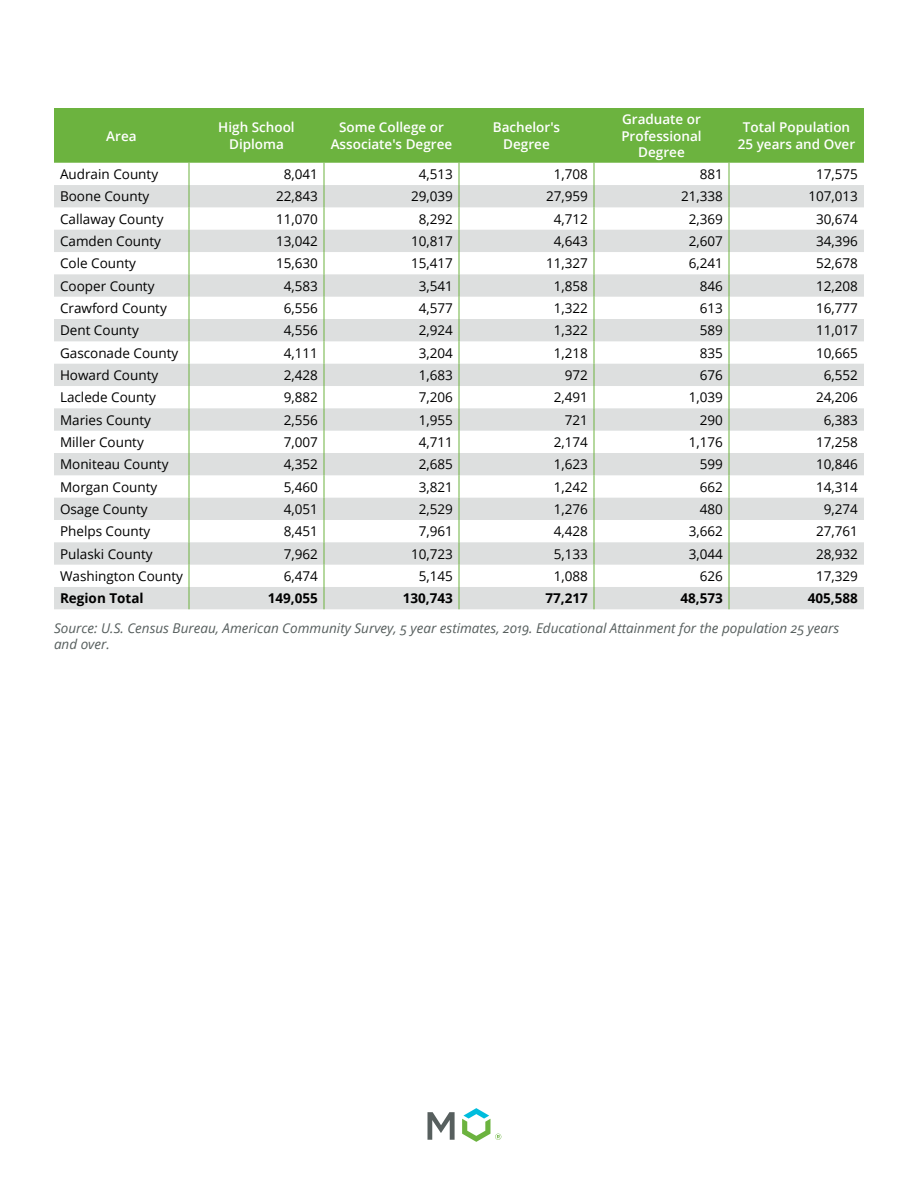
<style>
.page{position:relative;width:918px;height:1188px;background:#fff}
.page>*{position:absolute;margin:0;border:0;box-sizing:border-box;transform-origin:0 0}
.t1{font:13.5px "Open Sans";color:#000}
.t2{font:600 13.5px/16.2px "Open Sans";color:#fff;text-align:center}
.t3{font:italic 13.5px/16.2px "Open Sans";color:#565e5d}
.t4{font:700 13.5px "Open Sans";color:#000}
</style>
<div class="page">
<svg style="left:428px;top:1112px;width:27px;height:28px"></svg>
<svg style="left:462px;top:1108px;width:39px;height:34px"></svg>
<div style="left:54px;top:108px;width:810px;height:55px;background:#6cb33f"></div>
<svg style="left:54px;top:185px;width:810px;height:424px;fill:#dddfdf"></svg>
<svg style="left:189px;top:163px;width:1px;height:446px"></svg>
<svg style="left:324px;top:163px;width:1px;height:446px"></svg>
<svg style="left:459px;top:163px;width:1px;height:446px"></svg>
<svg style="left:594px;top:163px;width:1px;height:446px"></svg>
<svg style="left:729px;top:163px;width:1px;height:446px"></svg>
<p class="t2" style="left:106px;top:127px;width:32px">Area</p>
<p class="t2" style="left:218px;top:119px;width:78px">High School<br>Diploma</p>
<p class="t2" style="left:331px;top:119px;width:123px">Some College or<br>Associate's Degree</p>
<p class="t2" style="left:493px;top:119px;width:69px">Bachelor's<br>Degree</p>
<p class="t2" style="left:621px;top:111px;width:82px">Graduate or<br>Professional<br>Degree</p>
<p class="t2" style="left:738px;top:119px;width:119px">Total Population<br>25 years and Over</p>
<p class="t1" style="left:60px;top:165px;width:100px">Audrain County</p>
<p class="t1" style="left:284px;top:165px;width:36px">8,041</p>
<p class="t1" style="left:419px;top:165px;width:36px">4,513</p>
<p class="t1" style="left:554px;top:165px;width:36px">1,708</p>
<p class="t1" style="left:700px;top:165px;width:25px">881</p>
<p class="t1" style="left:816px;top:165px;width:43px">17,575</p>
<p class="t1" style="left:60px;top:187px;width:91px">Boone County</p>
<p class="t1" style="left:276px;top:187px;width:43px">22,843</p>
<p class="t1" style="left:411px;top:187px;width:43px">29,039</p>
<p class="t1" style="left:546px;top:187px;width:43px">27,959</p>
<p class="t1" style="left:681px;top:187px;width:43px">21,338</p>
<p class="t1" style="left:808px;top:187px;width:51px">107,013</p>
<p class="t1" style="left:60px;top:210px;width:105px">Callaway County</p>
<p class="t1" style="left:276px;top:210px;width:43px">11,070</p>
<p class="t1" style="left:419px;top:210px;width:36px">8,292</p>
<p class="t1" style="left:554px;top:210px;width:36px">4,712</p>
<p class="t1" style="left:689px;top:210px;width:36px">2,369</p>
<p class="t1" style="left:816px;top:210px;width:43px">30,674</p>
<p class="t1" style="left:60px;top:232px;width:103px">Camden County</p>
<p class="t1" style="left:276px;top:232px;width:43px">13,042</p>
<p class="t1" style="left:411px;top:232px;width:43px">10,817</p>
<p class="t1" style="left:554px;top:232px;width:36px">4,643</p>
<p class="t1" style="left:689px;top:232px;width:36px">2,607</p>
<p class="t1" style="left:816px;top:232px;width:43px">34,396</p>
<p class="t1" style="left:60px;top:254px;width:77px">Cole County</p>
<p class="t1" style="left:276px;top:254px;width:43px">15,630</p>
<p class="t1" style="left:411px;top:254px;width:43px">15,417</p>
<p class="t1" style="left:546px;top:254px;width:43px">11,327</p>
<p class="t1" style="left:689px;top:254px;width:36px">6,241</p>
<p class="t1" style="left:816px;top:254px;width:43px">52,678</p>
<p class="t1" style="left:60px;top:277px;width:96px">Cooper County</p>
<p class="t1" style="left:284px;top:277px;width:36px">4,583</p>
<p class="t1" style="left:419px;top:277px;width:36px">3,541</p>
<p class="t1" style="left:554px;top:277px;width:36px">1,858</p>
<p class="t1" style="left:700px;top:277px;width:25px">846</p>
<p class="t1" style="left:816px;top:277px;width:43px">12,208</p>
<p class="t1" style="left:60px;top:299px;width:108px">Crawford County</p>
<p class="t1" style="left:284px;top:299px;width:36px">6,556</p>
<p class="t1" style="left:419px;top:299px;width:36px">4,577</p>
<p class="t1" style="left:554px;top:299px;width:36px">1,322</p>
<p class="t1" style="left:700px;top:299px;width:25px">613</p>
<p class="t1" style="left:816px;top:299px;width:43px">16,777</p>
<p class="t1" style="left:60px;top:321px;width:80px">Dent County</p>
<p class="t1" style="left:284px;top:321px;width:36px">4,556</p>
<p class="t1" style="left:419px;top:321px;width:36px">2,924</p>
<p class="t1" style="left:554px;top:321px;width:36px">1,322</p>
<p class="t1" style="left:700px;top:321px;width:25px">589</p>
<p class="t1" style="left:816px;top:321px;width:43px">11,017</p>
<p class="t1" style="left:60px;top:344px;width:120px">Gasconade County</p>
<p class="t1" style="left:284px;top:344px;width:36px">4,111</p>
<p class="t1" style="left:419px;top:344px;width:36px">3,204</p>
<p class="t1" style="left:554px;top:344px;width:36px">1,218</p>
<p class="t1" style="left:700px;top:344px;width:25px">835</p>
<p class="t1" style="left:816px;top:344px;width:43px">10,665</p>
<p class="t1" style="left:60px;top:366px;width:100px">Howard County</p>
<p class="t1" style="left:284px;top:366px;width:36px">2,428</p>
<p class="t1" style="left:419px;top:366px;width:36px">1,683</p>
<p class="t1" style="left:565px;top:366px;width:25px">972</p>
<p class="t1" style="left:700px;top:366px;width:25px">676</p>
<p class="t1" style="left:824px;top:366px;width:36px">6,552</p>
<p class="t1" style="left:60px;top:388px;width:98px">Laclede County</p>
<p class="t1" style="left:284px;top:388px;width:36px">9,882</p>
<p class="t1" style="left:419px;top:388px;width:36px">7,206</p>
<p class="t1" style="left:554px;top:388px;width:36px">2,491</p>
<p class="t1" style="left:689px;top:388px;width:36px">1,039</p>
<p class="t1" style="left:816px;top:388px;width:43px">24,206</p>
<p class="t1" style="left:60px;top:411px;width:92px">Maries County</p>
<p class="t1" style="left:284px;top:411px;width:36px">2,556</p>
<p class="t1" style="left:419px;top:411px;width:36px">1,955</p>
<p class="t1" style="left:565px;top:411px;width:25px">721</p>
<p class="t1" style="left:700px;top:411px;width:25px">290</p>
<p class="t1" style="left:824px;top:411px;width:36px">6,383</p>
<p class="t1" style="left:60px;top:433px;width:85px">Miller County</p>
<p class="t1" style="left:284px;top:433px;width:36px">7,007</p>
<p class="t1" style="left:419px;top:433px;width:36px">4,711</p>
<p class="t1" style="left:554px;top:433px;width:36px">2,174</p>
<p class="t1" style="left:689px;top:433px;width:36px">1,176</p>
<p class="t1" style="left:816px;top:433px;width:43px">17,258</p>
<p class="t1" style="left:60px;top:455px;width:110px">Moniteau County</p>
<p class="t1" style="left:284px;top:455px;width:36px">4,352</p>
<p class="t1" style="left:419px;top:455px;width:36px">2,685</p>
<p class="t1" style="left:554px;top:455px;width:36px">1,623</p>
<p class="t1" style="left:700px;top:455px;width:25px">599</p>
<p class="t1" style="left:816px;top:455px;width:43px">10,846</p>
<p class="t1" style="left:60px;top:478px;width:99px">Morgan County</p>
<p class="t1" style="left:284px;top:478px;width:36px">5,460</p>
<p class="t1" style="left:419px;top:478px;width:36px">3,821</p>
<p class="t1" style="left:554px;top:478px;width:36px">1,242</p>
<p class="t1" style="left:700px;top:478px;width:25px">662</p>
<p class="t1" style="left:816px;top:478px;width:43px">14,314</p>
<p class="t1" style="left:60px;top:500px;width:89px">Osage County</p>
<p class="t1" style="left:284px;top:500px;width:36px">4,051</p>
<p class="t1" style="left:419px;top:500px;width:36px">2,529</p>
<p class="t1" style="left:554px;top:500px;width:36px">1,276</p>
<p class="t1" style="left:700px;top:500px;width:25px">480</p>
<p class="t1" style="left:824px;top:500px;width:36px">9,274</p>
<p class="t1" style="left:60px;top:522px;width:92px">Phelps County</p>
<p class="t1" style="left:284px;top:522px;width:36px">8,451</p>
<p class="t1" style="left:419px;top:522px;width:36px">7,961</p>
<p class="t1" style="left:554px;top:522px;width:36px">4,428</p>
<p class="t1" style="left:689px;top:522px;width:36px">3,662</p>
<p class="t1" style="left:816px;top:522px;width:43px">27,761</p>
<p class="t1" style="left:60px;top:545px;width:94px">Pulaski County</p>
<p class="t1" style="left:284px;top:545px;width:36px">7,962</p>
<p class="t1" style="left:411px;top:545px;width:43px">10,723</p>
<p class="t1" style="left:554px;top:545px;width:36px">5,133</p>
<p class="t1" style="left:689px;top:545px;width:36px">3,044</p>
<p class="t1" style="left:816px;top:545px;width:43px">28,932</p>
<p class="t1" style="left:60px;top:567px;width:125px">Washington County</p>
<p class="t1" style="left:284px;top:567px;width:36px">6,474</p>
<p class="t1" style="left:419px;top:567px;width:36px">5,145</p>
<p class="t1" style="left:554px;top:567px;width:36px">1,088</p>
<p class="t1" style="left:700px;top:567px;width:25px">626</p>
<p class="t1" style="left:816px;top:567px;width:43px">17,329</p>
<p class="t4" style="left:60px;top:589px;width:85px">Region Total</p>
<p class="t4" style="left:268px;top:589px;width:52px">149,055</p>
<p class="t4" style="left:403px;top:589px;width:52px">130,743</p>
<p class="t4" style="left:546px;top:589px;width:44px">77,217</p>
<p class="t4" style="left:681px;top:589px;width:44px">48,573</p>
<p class="t4" style="left:808px;top:589px;width:52px">405,588</p>
<p class="t3" style="left:54px;top:619px;width:787px">Source: U.S. Census Bureau, American Community Survey, 5 year estimates, 2019. Educational Attainment for the population 25 years and over.</p>
</div>
